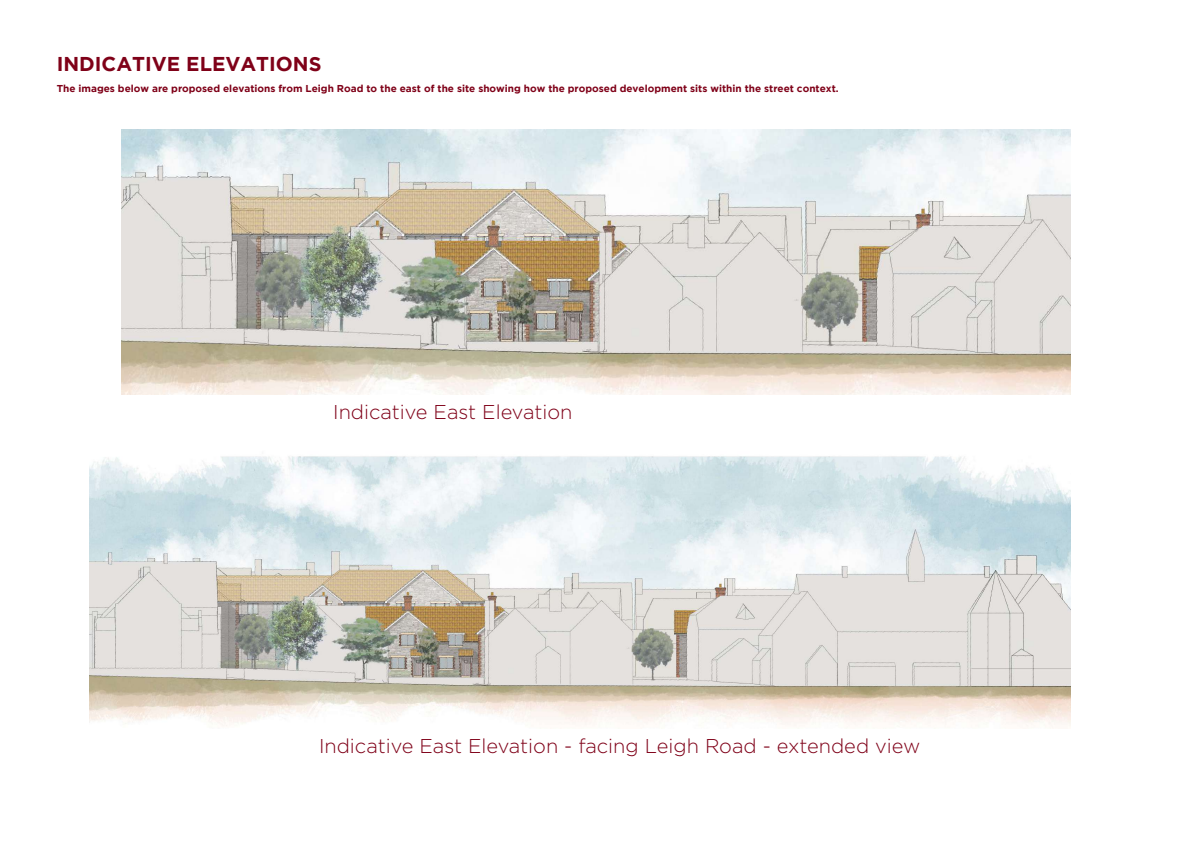
<style>
.page{position:relative;width:1191px;height:842px;background:#fff}
.page>*{position:absolute;margin:0;border:0;box-sizing:border-box;transform-origin:0 0}
.t1{font:300 20px "Gotham";color:#7f0118}
.t2{font:700 20px "Gotham";color:#7f0118}
.t3{font:700 10px "Gotham";color:#7f0118}
</style>
<div class="page">
<img style="left:122px;top:129px;width:948px;height:265px">
<img style="left:89px;top:456px;width:981px;height:272px">
<h1 class="t2" style="left:57px;top:53px;width:266px">INDICATIVE ELEVATIONS</h1>
<p class="t3" style="left:57px;top:83px;width:783px">The images below are proposed elevations from Leigh Road to the east of the site showing how the proposed development sits within the street context.</p>
<h1 class="t1" style="left:333px;top:400px;width:241px">Indicative East Elevation</h1>
<h1 class="t1" style="left:319px;top:733px;width:603px">Indicative East Elevation - facing Leigh Road - extended view</h1>
</div>
